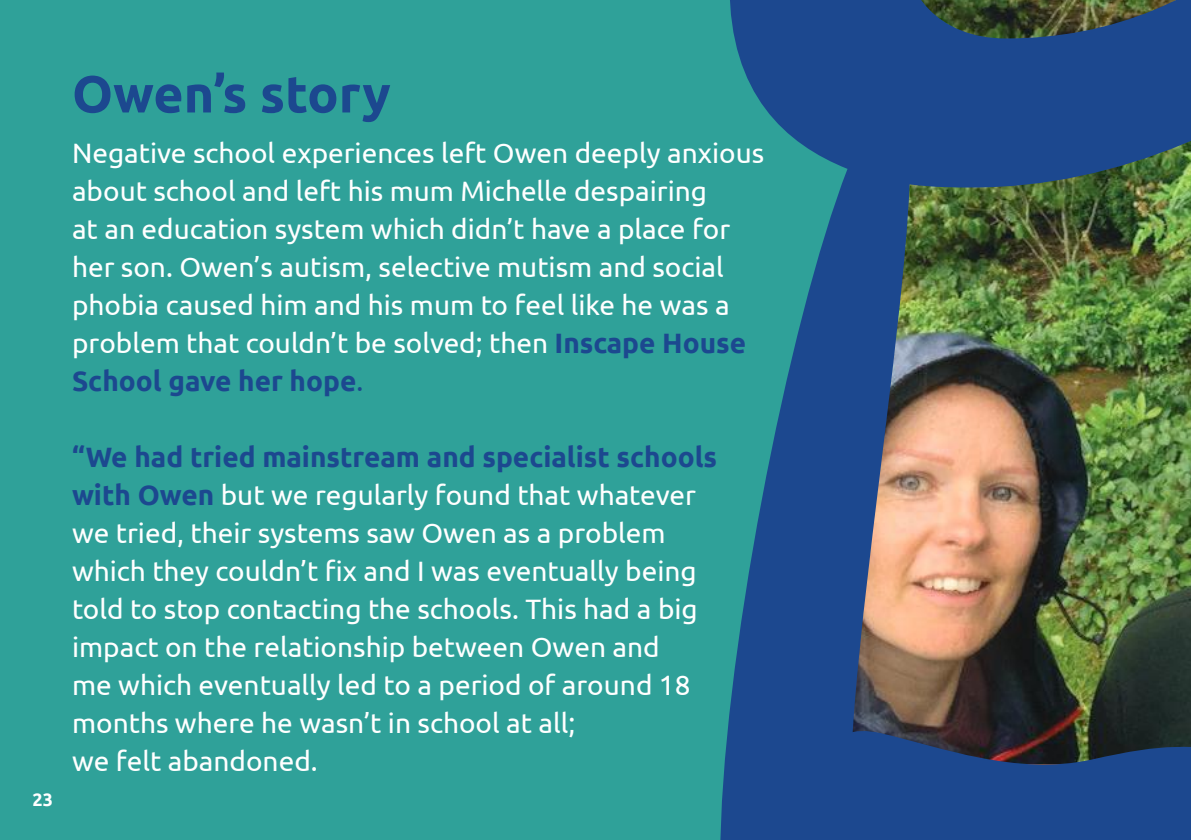
<style>
.page{position:relative;width:1191px;height:840px;background:#fff}
.page>*{position:absolute;margin:0;border:0;box-sizing:border-box;transform-origin:0 0}
.t1{font:700 52px "Ubuntu";color:#1c488f}
.t2{font:28px/38px "Ubuntu";color:#fff}
.t3{font:700 18px "Ubuntu";color:#fff}
.s1{font-weight:700;color:#1c488f}
.s2{color:#1c488f}
</style>
<div class="page">
<div style="left:0;top:0;width:1191px;height:839px;background:#2fa199"></div>
<img style="left:720px;top:0;width:471px;height:839px">
<p class="t3" style="left:33px;top:788px;width:22px">23</p>
<h1 class="t1" style="left:72px;top:62px;width:320px">Owen’s story</h1>
<p class="t2" style="left:72px;top:133px;width:693px">Negative school experiences left Owen deeply anxious about school and left his mum Michelle despairing<br>at an education system which didn’t have a place for her son. Owen’s autism, selective mutism and social phobia caused him and his mum to feel like he was a problem that couldn’t be solved; then <span class="s1">Inscape House School gave her hope</span><span class="s2">.</span></p>
<p class="t2" style="left:72px;top:437px;width:646px"><span class="s1">“We had tried mainstream and specialist schools with Owen</span> but we regularly found that whatever we tried, their systems saw Owen as a problem which they couldn’t fix and I was eventually being told to stop contacting the schools. This had a big impact on the relationship between Owen and<br>me which eventually led to a period of around 18 months where he wasn’t in school at all;<br>we felt abandoned.</p>
</div>
